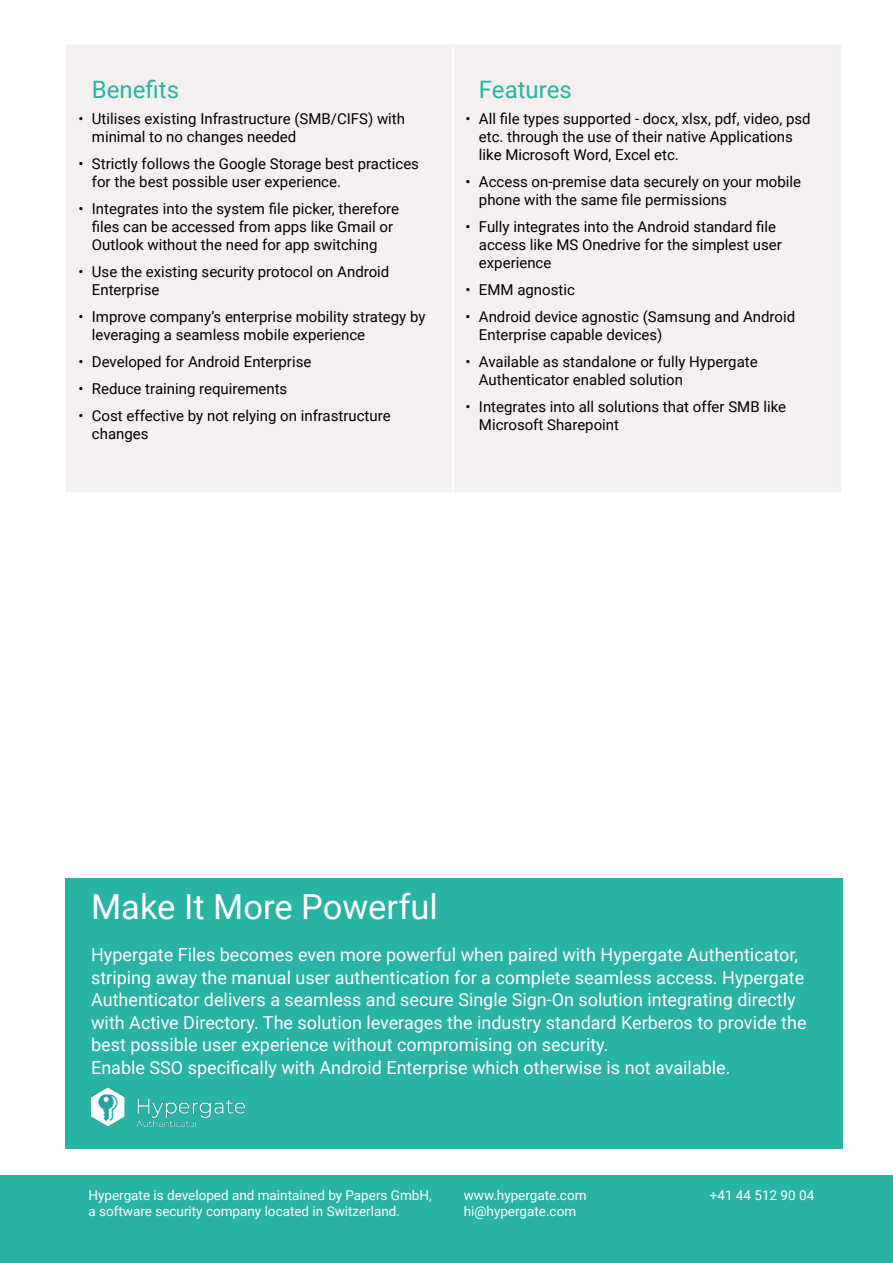
<style>
.page{position:relative;width:893px;height:1263px;background:#fff}
.page>*{position:absolute;margin:0;border:0;box-sizing:border-box;transform-origin:0 0}
.t1{font:34.5px "Roboto";color:#fff}
.t2{font:24px "Roboto";color:#28b3a2}
.t3{font:18px/22.5px "Roboto";color:#fff}
.t4{font:15px/18px "Roboto";color:#000}
.t5{font:13.5px/16.2px "Roboto";color:#fff}
</style>
<div class="page">
<div style="left:0;top:1175px;width:893px;height:88px;background:#28b3a2"></div>
<div style="left:65px;top:878px;width:777px;height:270px;background:#28b3a2"></div>
<img style="left:91px;top:1087px;width:155px;height:41px">
<div style="left:67px;top:46px;width:772px;height:445px;background:#f4f0ef"></div>
<hr style="left:452px;top:46px;width:2px;height:445px;background:#fff">
<hr style="left:65px;top:45px;width:388px;height:1px;background:#f1f0f0">
<hr style="left:65px;top:46px;width:2px;height:445px;background:#f1f0f0">
<hr style="left:453px;top:45px;width:388px;height:1px;background:#f1f0f0">
<hr style="left:839px;top:46px;width:2px;height:445px;background:#f1f0f0">
<hr style="left:65px;top:491px;width:388px;height:1px;background:#f1f0f0">
<hr style="left:453px;top:491px;width:388px;height:1px;background:#f1f0f0">
<h2 class="t2" style="left:92px;top:73px;width:89px">Benefits</h2>
<p class="t4" style="left:92px;top:111px;width:315px;text-indent:-14px">• Utilises existing Infrastructure (SMB/CIFS) with minimal to no changes needed</p>
<p class="t4" style="left:92px;top:156px;width:329px;text-indent:-14px">• Strictly follows the Google Storage best practices for the best possible user experience.</p>
<p class="t4" style="left:78px;top:201px;width:322px;text-align:center">• Integrates into the system file picker, therefore files can be accessed from apps like Gmail or<br>Outlook without the need for app switching</p>
<p class="t4" style="left:92px;top:264px;width:299px;text-indent:-14px">• Use the existing security protocol on Android<br>Enterprise</p>
<p class="t4" style="left:92px;top:309px;width:335px;text-indent:-14px">• Improve company’s enterprise mobility strategy by leveraging a seamless mobile experience</p>
<p class="t4" style="left:78px;top:354px;width:234px">• Developed for Android Enterprise</p>
<p class="t4" style="left:78px;top:381px;width:210px">• Reduce training requirements</p>
<p class="t4" style="left:92px;top:408px;width:300px;text-indent:-14px">• Cost effective by not relying on infrastructure changes</p>
<h2 class="t2" style="left:479px;top:73px;width:94px">Features</h2>
<p class="t4" style="left:479px;top:111px;width:333px;text-indent:-14px">• All file types supported - docx, xlsx, pdf, video, psd etc. through the use of their native Applications like Microsoft Word, Excel etc.</p>
<p class="t4" style="left:479px;top:174px;width:324px;text-indent:-14px">• Access on-premise data securely on your mobile phone with the same file permissions</p>
<p class="t4" style="left:479px;top:219px;width:304px;text-indent:-14px">• Fully integrates into the Android standard file access like MS Onedrive for the simplest user experience</p>
<p class="t4" style="left:465px;top:282px;width:111px">• EMM agnostic</p>
<p class="t4" style="left:479px;top:309px;width:318px;text-indent:-14px">• Android device agnostic (Samsung and Android<br>Enterprise capable devices)</p>
<p class="t4" style="left:479px;top:354px;width:280px;text-indent:-14px">• Available as standalone or fully Hypergate<br>Authenticator enabled solution</p>
<p class="t4" style="left:479px;top:399px;width:309px;text-indent:-14px">• Integrates into all solutions that offer SMB like<br>Microsoft Sharepoint</p>
<h1 class="t1" style="left:91px;top:883px;width:348px">Make It More Powerful</h1>
<p class="t3" style="left:91px;top:943px;width:717px">Hypergate Files becomes even more powerful when paired with Hypergate Authenticator, striping away the manual user authentication for a complete seamless access. Hypergate Authenticator delivers a seamless and secure Single Sign-On solution integrating directly with Active Directory. The solution leverages the industry standard Kerberos to provide the best possible user experience without compromising on security.<br>Enable SSO specifically with Android Enterprise which otherwise is not available.</p>
<p class="t5" style="left:88px;top:1188px;width:345px">Hypergate is developed and maintained by Papers GmbH, a software security company located in Switzerland.</p>
<p class="t5" style="left:464px;top:1188px;width:124px">www.hypergate.com</p>
<p class="t5" style="left:710px;top:1188px;width:106px">+41 44 512 90 04</p>
<p class="t5" style="left:464px;top:1205px;width:114px">hi@hypergate.com</p>
</div>
